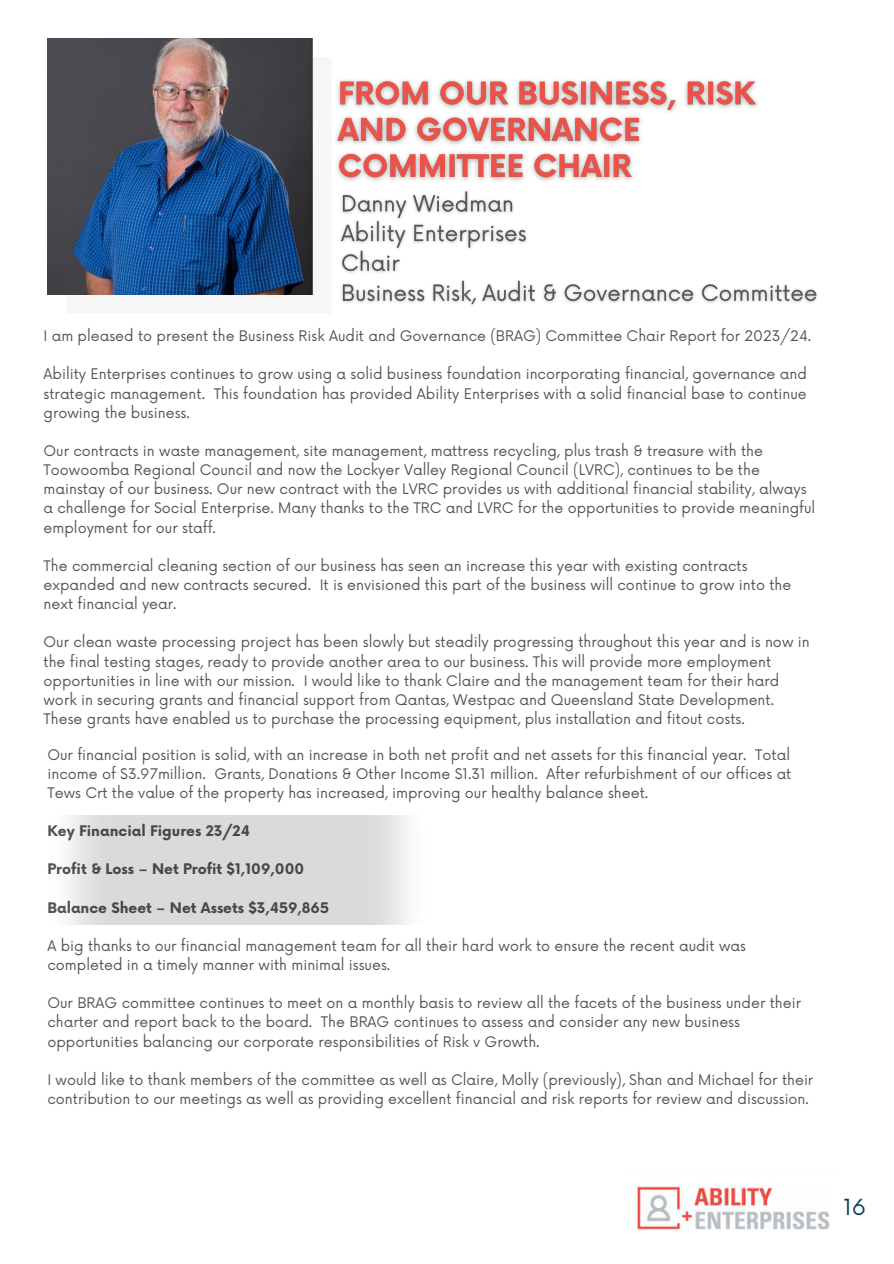
<style>
.page{position:relative;width:894px;height:1264px;background:#fff}
.page>*{position:absolute;margin:0;border:0;box-sizing:border-box;transform-origin:0 0}
.t1{font:21.6px "Now";color:#003d60}
.t2{font:14.25px/19.2px "Now";color:#545454}
.t3{font:700 14.25px "Now";color:#545454}
</style>
<div class="page">
<img style="left:637px;top:1186px;width:193px;height:44px">
<img style="left:336px;top:79px;width:421px;height:102px">
<img style="left:47px;top:38px;width:265px;height:256px">
<img style="left:340px;top:191px;width:478px;height:114px">
<p class="t2" style="left:44px;top:327px;width:769px">I am pleased to present the Business Risk Audit and Governance (BRAG) Committee Chair Report for 2023/24.</p>
<h4 class="t2" style="left:44px;top:365px;width:764px;text-align:justify">Ability Enterprises continues to grow using a solid business foundation incorporating financial, governance and strategic management. This foundation has provided Ability Enterprises with a solid financial base to continue growing the business.</h4>
<h4 class="t2" style="left:44px;top:442px;width:773px">Our contracts in waste management, site management, mattress recycling, plus trash &amp; treasure with the Toowoomba Regional Council and now the Lockyer Valley Regional Council (LVRC), continues to be the mainstay of our business. Our new contract with the LVRC provides us with additional financial stability, always a challenge for Social Enterprise. Many thanks to the TRC and LVRC for the opportunities to provide meaningful employment for our staff.</h4>
<h4 class="t2" style="left:44px;top:557px;width:749px">The commercial cleaning section of our business has seen an increase this year with existing contracts expanded and new contracts secured. It is envisioned this part of the business will continue to grow into the next financial year.</h4>
<h4 class="t2" style="left:44px;top:633px;width:767px">Our clean waste processing project has been slowly but steadily progressing throughout this year and is now in the final testing stages, ready to provide another area to our business. This will provide more employment opportunities in line with our mission. I would like to thank Claire and the management team for their hard work in securing grants and financial support from Qantas, Westpac and Queensland State Development.<br>These grants have enabled us to purchase the processing equipment, plus installation and fitout costs.</h4>
<h4 class="t2" style="left:47px;top:745px;width:745px;text-align:justify">Our financial position is solid, with an increase in both net profit and net assets for this financial year. Total income of $3.97million. Grants, Donations &amp; Other Income $1.31 million. After refurbishment of our offices at Tews Crt the value of the property has increased, improving our healthy balance sheet.</h4>
<h3 class="t3" style="left:47px;top:823px;width:204px">Key Financial Figures 23/24</h3>
<h3 class="t3" style="left:47px;top:861px;width:258px">Profit &amp; Loss – Net Profit $1,109,000</h3>
<h3 class="t3" style="left:47px;top:899px;width:283px">Balance Sheet – Net Assets $3,459,865</h3>
<h4 class="t2" style="left:47px;top:936px;width:699px">A big thanks to our financial management team for all their hard work to ensure the recent audit was completed in a timely manner with minimal issues.</h4>
<h4 class="t2" style="left:47px;top:994px;width:755px">Our BRAG committee continues to meet on a monthly basis to review all the facets of the business under their charter and report back to the board. The BRAG continues to assess and consider any new business opportunities balancing our corporate responsibilities of Risk v Growth.</h4>
<h4 class="t2" style="left:47px;top:1070px;width:767px">I would like to thank members of the committee as well as Claire, Molly (previously), Shan and Michael for their contribution to our meetings as well as providing excellent financial and risk reports for review and discussion.</h4>
<h1 class="t1" style="left:843px;top:1194px;width:24px">16</h1>
</div>
